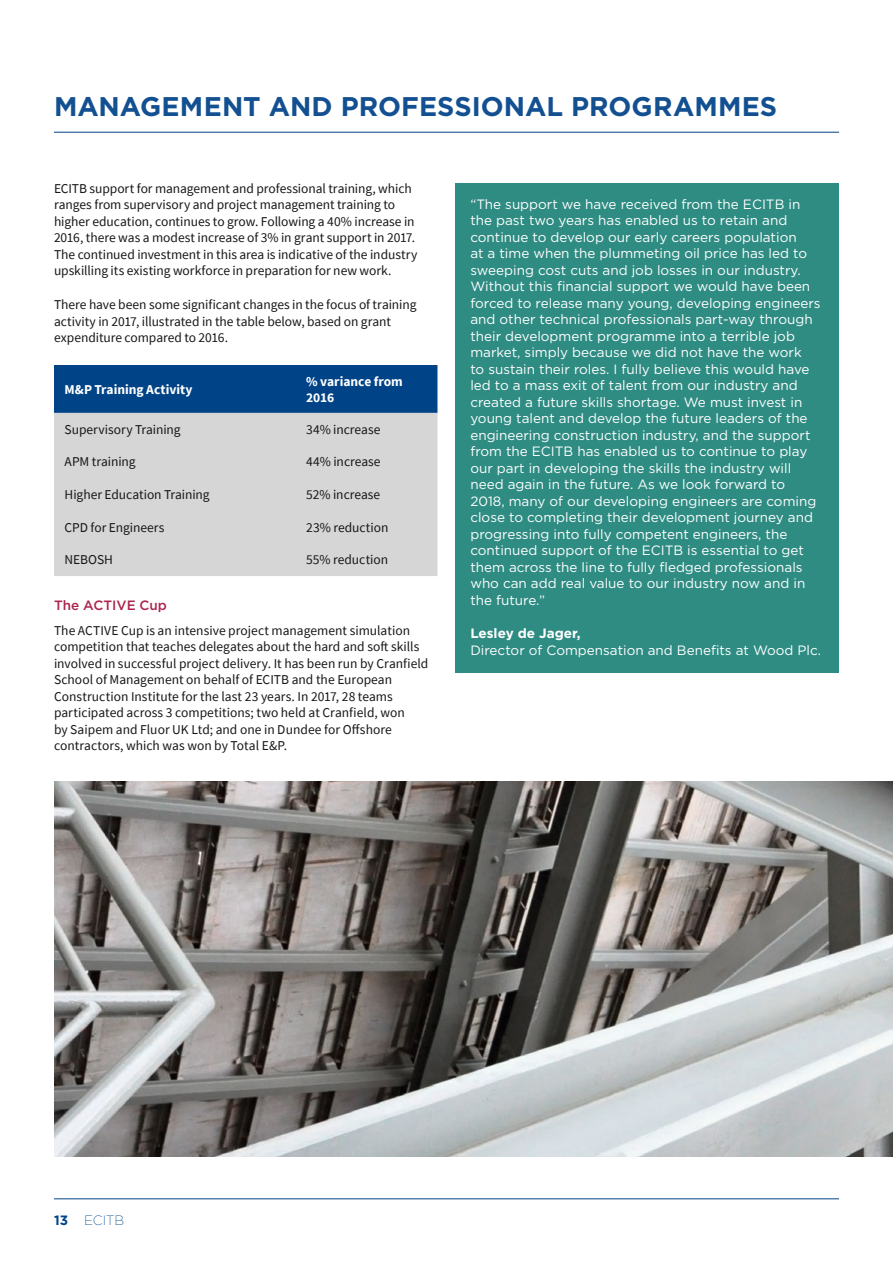
<style>
.page{position:relative;width:893px;height:1263px;background:#fff}
.page>*{position:absolute;margin:0;border:0;box-sizing:border-box;transform-origin:0 0}
.Heading_1{font:700 27px "Gotham";color:#135091}
.t1{font:13.5px/16.5px "Gotham";color:#fff}
.Body_Text{font:13.5px/16.5px "Source Sans Pro";color:#181716}
.Table_Text{font:13.5px "Source Sans Pro";letter-spacing:-.005em;color:#181716}
.Table_Head{font:700 13.5px/16.5px "Source Sans Pro";color:#fff}
.t2{font:700 13.5px "Gotham";color:#fff}
.Heading_2{font:500 13.5px "Gotham";color:#ac254f}
.t3{font:200 13.5px "Gotham";color:#004387}
.s1{font-weight:700}
</style>
<div class="page">
<hr style="left:54px;top:132px;width:785px;height:1px;background:#004387">
<hr style="left:54px;top:1198px;width:785px;height:1px;background:#004387">
<div style="left:54px;top:365px;width:383px;height:48px;background:#004387"></div>
<div style="left:54px;top:413px;width:383px;height:163px;background:#d6d6d7"></div>
<div style="left:455px;top:183px;width:384px;height:490px;background:#2f8c83"></div>
<img style="left:54px;top:781px;width:839px;height:376px">
<h1 class="Heading_1" style="left:54px;top:88px;width:725px">MANAGEMENT AND PROFESSIONAL PROGRAMMES</h1>
<p class="Body_Text" style="left:54px;top:180px;width:365px">ECITB support for management and professional training, which ranges from supervisory and project management training to higher education, continues to grow. Following a 40% increase in 2016, there was a modest increase of 3% in grant support in 2017.<br>The continued investment in this area is indicative of the industry upskilling its existing workforce in preparation for new work.</p>
<p class="Body_Text" style="left:54px;top:296px;width:364px">There have been some significant changes in the focus of training activity in 2017, illustrated in the table below, based on grant expenditure compared to 2016.</p>
<p class="Table_Head" style="left:65px;top:381px;width:129px">M&amp;P Training Activity</p>
<p class="Table_Head" style="left:306px;top:373px;width:98px">% variance from<br>2016</p>
<p class="Table_Text" style="left:65px;top:421px;width:118px">Supervisory Training</p>
<p class="Table_Text" style="left:306px;top:421px;width:76px">34% increase</p>
<p class="Table_Text" style="left:65px;top:453px;width:73px">APM training</p>
<p class="Table_Text" style="left:306px;top:453px;width:76px">44% increase</p>
<p class="Table_Text" style="left:65px;top:486px;width:147px">Higher Education Training</p>
<p class="Table_Text" style="left:306px;top:486px;width:76px">52% increase</p>
<p class="Table_Text" style="left:65px;top:518px;width:101px">CPD for Engineers</p>
<p class="Table_Text" style="left:306px;top:518px;width:84px">23% reduction</p>
<p class="Table_Text" style="left:65px;top:551px;width:50px">NEBOSH</p>
<p class="Table_Text" style="left:306px;top:551px;width:83px">55% reduction</p>
<h2 class="Heading_2" style="left:54px;top:596px;width:114px">The ACTIVE Cup</h2>
<p class="Body_Text" style="left:54px;top:622px;width:376px">The ACTIVE Cup is an intensive project management simulation competition that teaches delegates about the hard and soft skills involved in successful project delivery. It has been run by Cranfield School of Management on behalf of ECITB and the European Construction Institute for the last 23 years. In 2017, 28 teams participated across 3 competitions; two held at Cranfield, won<br>by Saipem and Fluor UK Ltd; and one in Dundee for Offshore contractors, which was won by Total E&amp;P.</p>
<p class="t1" style="left:470px;top:195px;width:352px">“The support we have received from the ECITB in the past two years has enabled us to retain and continue to develop our early careers population<br>at a time when the plummeting oil price has led to sweeping cost cuts and job losses in our industry.<br>Without this financial support we would have been forced to release many young, developing engineers and other technical professionals part-way through their development programme into a terrible job market, simply because we did not have the work<br>to sustain their roles. I fully believe this would have led to a mass exit of talent from our industry and created a future skills shortage. We must invest in young talent and develop the future leaders of the engineering construction industry, and the support from the ECITB has enabled us to continue to play our part in developing the skills the industry will need again in the future. As we look forward to 2018, many of our developing engineers are coming close to completing their development journey and progressing into fully competent engineers, the continued support of the ECITB is essential to get them across the line to fully fledged professionals who can add real value to our industry now and in the future.”</p>
<p class="t2" style="left:470px;top:624px;width:112px">Lesley de Jager,</p>
<p class="t1" style="left:470px;top:641px;width:352px">Director of Compensation and Benefits at Wood Plc.</p>
<p class="t3" style="left:54px;top:1211px;width:72px"><span class="s1">13</span> ECITB</p>
</div>
